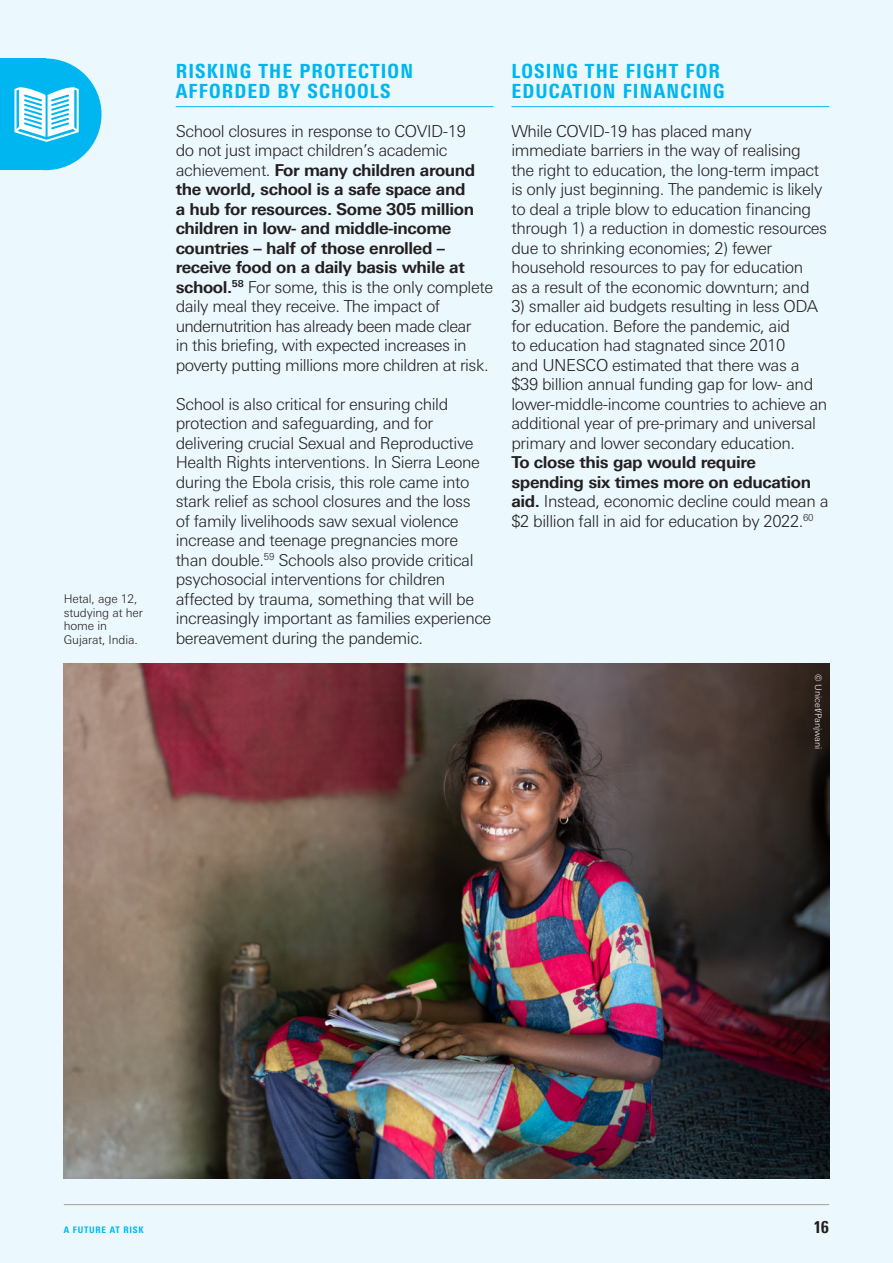
<style>
.page{position:relative;width:893px;height:1263px;background:#ebf8fd}
.page>*{position:absolute;margin:0;border:0;box-sizing:border-box;transform-origin:0 0}
.t1{font:800 condensed 19.5px/19.5px "Univers Next Pro";letter-spacing:.06em;color:#00b6f0}
.t2{font:300 16.5px/19.5px "Univers Next Pro";letter-spacing:-.025em;color:#231f20}
.t3{font:300 12px/13.5px "Univers Next Pro";letter-spacing:-.01em;color:#231f20}
.t4{font:300 9px "Univers Next Pro";color:#fff}
.t5{font:800 condensed 9px "Univers Next Pro";letter-spacing:.08em;color:#00b6f0}
.s1{font-weight:700}
.s2{font-size:16.5px;color:#231f20}
</style>
<div class="page">
<hr style="left:64px;top:1204px;width:765px;height:1px;background:#a69c95">
<img style="left:64px;top:663px;width:765px;height:515px">
<hr style="left:176px;top:106px;width:317px;height:1px;background:#00b6f0">
<hr style="left:511px;top:106px;width:318px;height:1px;background:#00b6f0">
<svg style="left:0;top:59px;width:102px;height:111px"></svg>
<p class="t3" style="left:64px;top:592px;width:81px">Hetal, age 12, studying at her home in<br>Gujarat, India.</p>
<p class="t1" style="left:176px;top:61px;width:239px">RISKING THE PROTECTION<br>AFFORDED BY SCHOOLS</p>
<p class="t2" style="left:176px;top:121px;width:319px">School closures in response to COVID-19<br>do not just impact children’s academic achievement. <span class="s1">For many children around the world, school is a safe space and<br>a hub for resources. Some 305 million children in low- and middle-income countries – half of those enrolled – receive food on a daily basis while at school.</span><sup>58</sup> For some, this is the only complete daily meal they receive. The impact of undernutrition has already been made clear<br>in this briefing, with expected increases in poverty putting millions more children at risk.</p>
<p class="t2" style="left:176px;top:394px;width:317px">School is also critical for ensuring child protection and safeguarding, and for delivering crucial Sexual and Reproductive Health Rights interventions. In Sierra Leone during the Ebola crisis, this role came into stark relief as school closures and the loss<br>of family livelihoods saw sexual violence increase and teenage pregnancies more than double.<sup>59</sup> Schools also provide critical psychosocial interventions for children affected by trauma, something that will be increasingly important as families experience bereavement during the pandemic.</p>
<p class="t1" style="left:511px;top:61px;width:215px">LOSING THE FIGHT FOR<br>EDUCATION FINANCING</p>
<p class="t2" style="left:511px;top:121px;width:317px">While COVID-19 has placed many immediate barriers in the way of realising the right to education, the long-term impact is only just beginning. The pandemic is likely to deal a triple blow to education financing through 1) a reduction in domestic resources due to shrinking economies; 2) fewer household resources to pay for education<br>as a result of the economic downturn; and</p>
<p class="t2" style="left:511px;top:296px;width:319px">3) smaller aid budgets resulting in less ODA for education. Before the pandemic, aid<br>to education had stagnated since 2010<br>and UNESCO estimated that there was a $39 billion annual funding gap for low- and lower-middle-income countries to achieve an additional year of pre-primary and universal primary and lower secondary education.<br><span class="s1">To close this gap would require spending six times more on education aid.</span> Instead, economic decline could mean a $2 billion fall in aid for education by 2022.<sup>60</sup></p>
<p class="t4" style="left:824px;top:674px;width:77px;rotate:90deg">© Unicef/Panjwani</p>
<p class="t5" style="left:51px;top:1224px;width:94px"><span class="s2">16</span>A FUTURE AT RISK</p>
</div>
